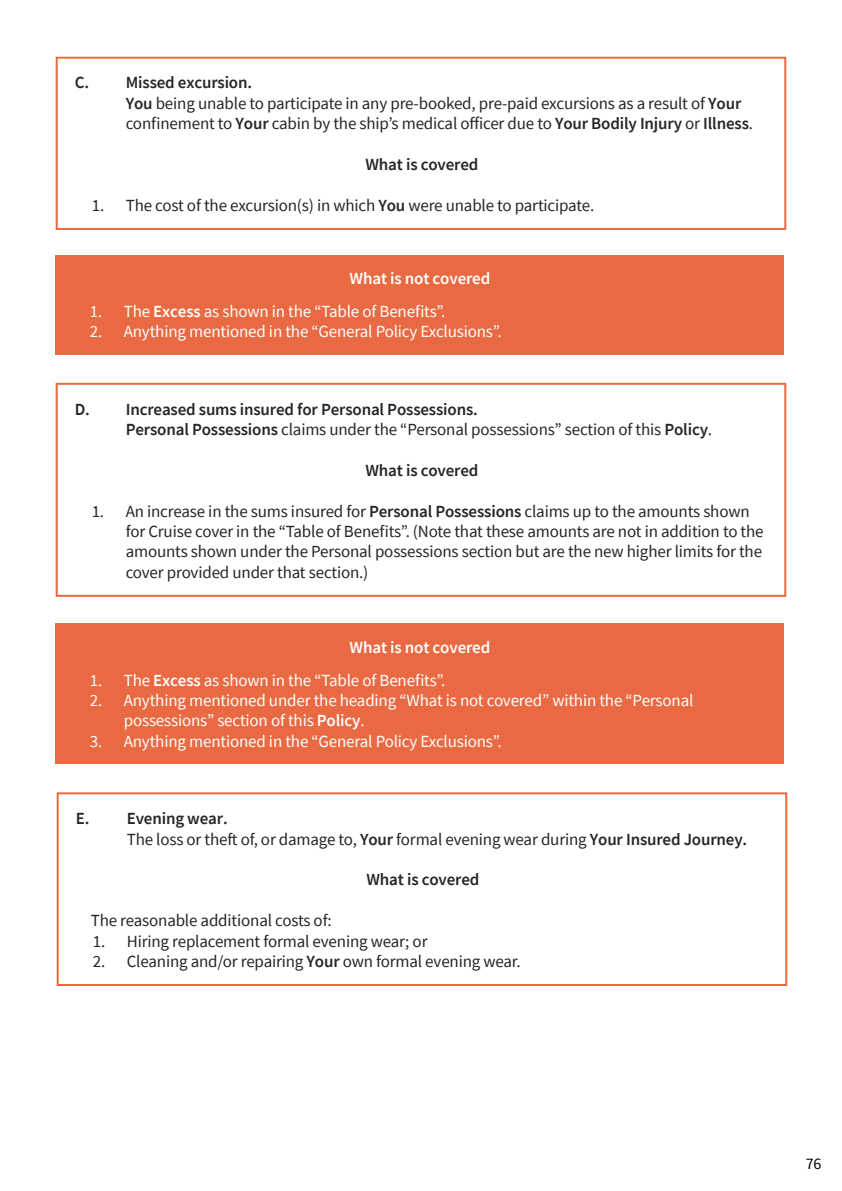
<style>
.page{position:relative;width:842px;height:1191px;background:#fff}
.page>*{position:absolute;margin:0;border:0;box-sizing:border-box;transform-origin:0 0}
.t1{font:17px/20.4px "Source Sans Pro";letter-spacing:-.01em;color:#262626}
.t2{font:17px/20.4px "Source Sans Pro";letter-spacing:-.01em;color:#fff}
.t3{font:600 17px/20.4px "Source Sans Pro";letter-spacing:-.01em;color:#262626}
.t4{font:600 17px "Source Sans Pro";letter-spacing:-.01em;color:#fff}
.t5{font:16px "Source Sans Pro";color:#000}
.s1{font-weight:600}
.s2{font-weight:400}
</style>
<div class="page">
<div style="left:56px;top:254px;width:728px;height:100px;background:#e86942"></div>
<div style="left:56px;top:383px;width:730px;height:214px;border:2px solid #e86942"></div>
<div style="left:56px;top:623px;width:728px;height:141px;background:#e86942"></div>
<div style="left:56px;top:57px;width:730px;height:173px;border:2px solid #e86942"></div>
<div style="left:57px;top:792px;width:730px;height:194px;border:2px solid #e86942"></div>
<p class="t1" style="left:126px;top:73px;width:629px;text-indent:-51px"><span class="s1">C. Missed excursion.<br>You</span> being unable to participate in any pre-booked, pre-paid excursions as a result of <span class="s1">Your </span>confinement to <span class="s1">Your</span> cabin by the ship’s medical officer due to <span class="s1">Your Bodily Injury</span> or <span class="s1">Illness</span>.</p>
<p class="t3" style="left:365px;top:154px;width:114px">What is covered</p>
<p class="t1" style="left:92px;top:195px;width:504px">1. The cost of the excursion(s) in which <span class="s1">You</span> were unable to participate.</p>
<p class="t4" style="left:350px;top:267px;width:142px">What is not covered</p>
<p class="t2" style="left:90px;top:301px;width:357px">1. The <span class="s1">Excess</span> as shown in the “Table of Benefits”.</p>
<p class="t2" style="left:90px;top:321px;width:414px">2. Anything mentioned in the “General Policy Exclusions”.</p>
<p class="t3" style="left:126px;top:398px;width:588px;text-indent:-51px">D. Increased sums insured for Personal Possessions.<br>Personal Possessions <span class="s2">claims under the “Personal possessions” section of this</span> Policy<span class="s2">.</span></p>
<p class="t3" style="left:365px;top:460px;width:114px">What is covered</p>
<p class="t1" style="left:126px;top:500px;width:639px;text-indent:-34px">1. An increase in the sums insured for <span class="s1">Personal Possessions</span> claims up to the amounts shown for Cruise cover in the “Table of Benefits”. (Note that these amounts are not in addition to the amounts shown under the Personal possessions section but are the new higher limits for the cover provided under that section.)</p>
<p class="t4" style="left:350px;top:636px;width:142px">What is not covered</p>
<p class="t2" style="left:90px;top:669px;width:357px">1. The <span class="s1">Excess</span> as shown in the “Table of Benefits”.</p>
<p class="t2" style="left:124px;top:690px;width:571px;text-indent:-34px">2. Anything mentioned under the heading “What is not covered” within the “Personal possessions” section of this <span class="s1">Policy</span>.</p>
<p class="t2" style="left:90px;top:731px;width:414px">3. Anything mentioned in the “General Policy Exclusions”.</p>
<p class="t1" style="left:127px;top:808px;width:622px;text-indent:-51px"><span class="s1">E. Evening wear.<br></span>The loss or theft of, or damage to, <span class="s1">Your</span> formal evening wear during <span class="s1">Your Insured Journey.</span></p>
<p class="t3" style="left:366px;top:869px;width:114px">What is covered</p>
<p class="t1" style="left:91px;top:910px;width:242px">The reasonable additional costs of:</p>
<p class="t1" style="left:93px;top:930px;width:336px">1. Hiring replacement formal evening wear; or</p>
<p class="t1" style="left:93px;top:951px;width:430px">2. Cleaning and/or repairing <span class="s1">Your</span> own formal evening wear.</p>
<p class="t5" style="left:806px;top:1153px;width:17px">76</p>
</div>
